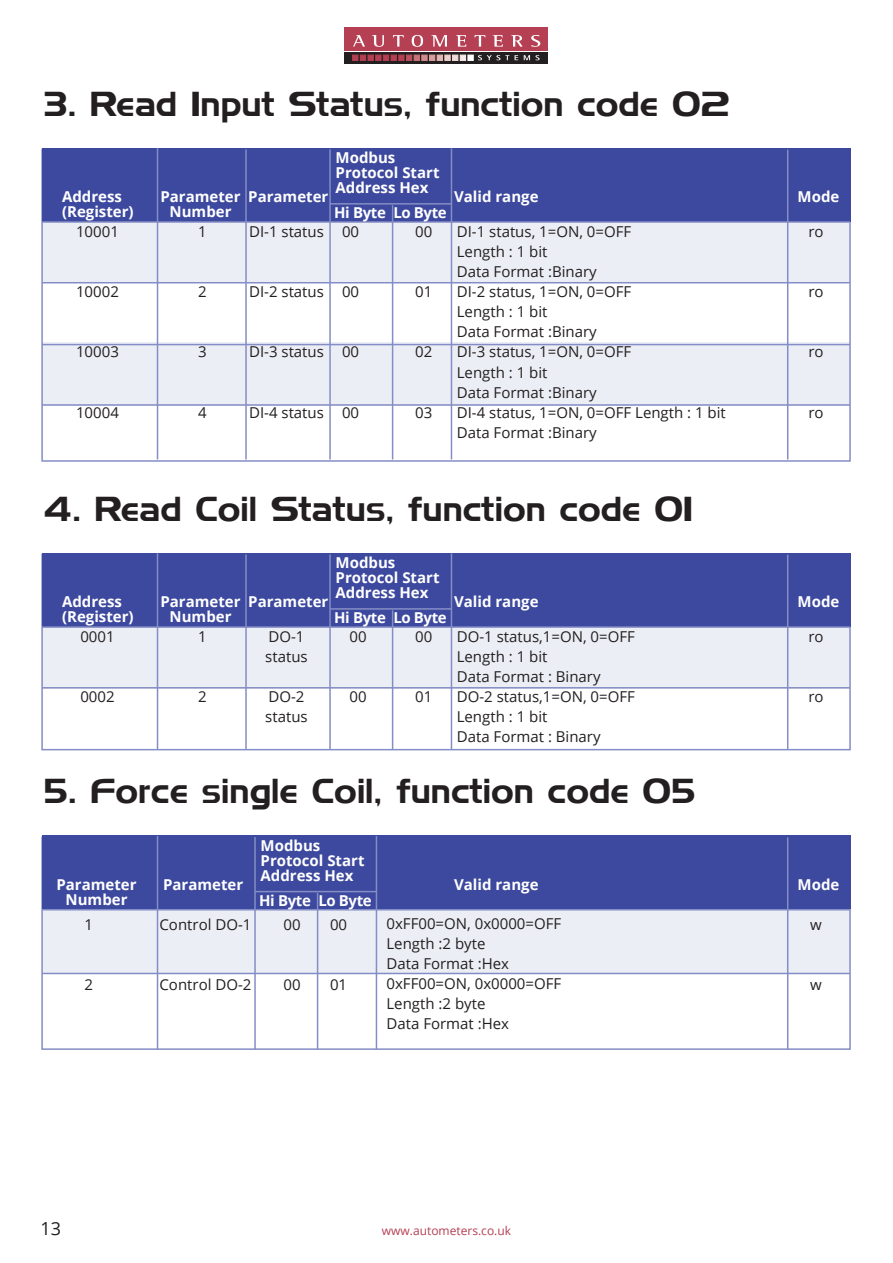
<style>
.page{position:relative;width:893px;height:1263px;background:#fff}
.page>*{position:absolute;margin:0;border:0;box-sizing:border-box;transform-origin:0 0}
.t1{font:34.5px "Denmark";color:#231f20}
.t2{font:18px "Open Sans";color:#231f20}
.t3{font:15px/20.1px "Open Sans";color:#231f20}
.t4{font:700 15px/15px "Open Sans";color:#fff}
.t5{font:700 15px "Open Sans";letter-spacing:-.025em;color:#fff}
.t6{font:12px "Open Sans";color:#b53f53}
</style>
<div class="page">
<svg style="left:344px;top:27px;width:204px;height:37px"></svg>
<div style="left:345px;top:27px;width:203px;height:24px;background:#b53f53"></div>
<svg style="left:345px;top:52px;width:203px;height:11px"></svg>
<svg style="left:352px;top:55px;width:188px;height:6px"></svg>
<svg style="left:353px;top:35px;width:187px;height:12px"></svg>
<div style="left:42px;top:220px;width:808px;height:63px;background:#eceef6"></div>
<div style="left:42px;top:343px;width:808px;height:63px;background:#eceef6"></div>
<hr style="left:42px;top:404px;width:808px;height:2px;background:#848dc5">
<hr style="left:42px;top:282px;width:808px;height:1px;background:#848dc5">
<hr style="left:42px;top:344px;width:808px;height:1px;background:#848dc5">
<div style="left:42px;top:148px;width:808px;height:73px;background:#3d499e"></div>
<hr style="left:42px;top:221px;width:808px;height:2px;background:#848dc5">
<hr style="left:330px;top:203px;width:121px;height:2px;background:#848dc5">
<hr style="left:392px;top:205px;width:1px;height:254px;background:#848dc5">
<hr style="left:787px;top:150px;width:1px;height:309px;background:#848dc5">
<hr style="left:451px;top:148px;width:1px;height:311px;background:#848dc5">
<hr style="left:157px;top:148px;width:1px;height:311px;background:#848dc5">
<hr style="left:329px;top:149px;width:2px;height:310px;background:#848dc5">
<hr style="left:245px;top:149px;width:2px;height:310px;background:#848dc5">
<div style="left:42px;top:625px;width:808px;height:63px;background:#eceef6"></div>
<div style="left:41px;top:554px;width:810px;height:196px;border:2px solid #848dc5"></div>
<hr style="left:42px;top:687px;width:808px;height:1px;background:#848dc5">
<div style="left:42px;top:553px;width:808px;height:73px;background:#3d499e"></div>
<hr style="left:42px;top:626px;width:808px;height:2px;background:#848dc5">
<hr style="left:330px;top:608px;width:121px;height:2px;background:#848dc5">
<hr style="left:392px;top:610px;width:1px;height:140px;background:#848dc5">
<hr style="left:787px;top:555px;width:1px;height:195px;background:#848dc5">
<hr style="left:451px;top:553px;width:1px;height:197px;background:#848dc5">
<hr style="left:157px;top:553px;width:1px;height:197px;background:#848dc5">
<hr style="left:329px;top:554px;width:2px;height:196px;background:#848dc5">
<hr style="left:245px;top:554px;width:2px;height:196px;background:#848dc5">
<div style="left:42px;top:910px;width:808px;height:63px;background:#eceef6"></div>
<hr style="left:42px;top:973px;width:808px;height:1px;background:#848dc5">
<div style="left:42px;top:836px;width:808px;height:73px;background:#3d499e"></div>
<hr style="left:42px;top:909px;width:808px;height:1px;background:#848dc5">
<hr style="left:255px;top:891px;width:121px;height:1px;background:#848dc5">
<hr style="left:317px;top:893px;width:1px;height:156px;background:#848dc5">
<hr style="left:787px;top:837px;width:1px;height:212px;background:#848dc5">
<hr style="left:376px;top:836px;width:1px;height:213px;background:#848dc5">
<hr style="left:157px;top:836px;width:1px;height:213px;background:#848dc5">
<hr style="left:254px;top:837px;width:2px;height:212px;background:#848dc5">
<h1 class="t1" style="left:44px;top:83px;width:688px">3. Read Input Status, function code 02</h1>
<p class="t4" style="left:336px;top:150px;width:105px">Modbus<br>Protocol Start<br>Address Hex</p>
<p class="t4" style="left:62px;top:189px;width:73px">Address (Register)</p>
<p class="t4" style="left:798px;top:189px;width:43px">Mode</p>
<p class="t4" style="left:454px;top:189px;width:86px">Valid range</p>
<p class="t4" style="left:160px;top:189px;width:82px;text-align:center">Parameter<br>Number</p>
<p class="t4" style="left:248px;top:189px;width:82px">Parameter</p>
<p class="t5" style="left:334px;top:202px;width:114px">Hi Byte Lo Byte</p>
<p class="t3" style="left:76px;top:221px;width:44px">10001</p>
<p class="t3" style="left:76px;top:281px;width:44px">10002</p>
<p class="t3" style="left:76px;top:342px;width:44px">10003</p>
<p class="t3" style="left:76px;top:402px;width:44px">10004</p>
<p class="t3" style="left:198px;top:221px;width:10px">1</p>
<p class="t3" style="left:249px;top:221px;width:76px">DI-1 status</p>
<p class="t3" style="left:342px;top:221px;width:19px">00</p>
<p class="t3" style="left:198px;top:281px;width:10px">2</p>
<p class="t3" style="left:249px;top:281px;width:76px">DI-2 status</p>
<p class="t3" style="left:342px;top:281px;width:19px">00</p>
<p class="t3" style="left:198px;top:342px;width:10px">3</p>
<p class="t3" style="left:249px;top:342px;width:76px">DI-3 status</p>
<p class="t3" style="left:342px;top:342px;width:19px">00</p>
<p class="t3" style="left:198px;top:402px;width:10px">4</p>
<p class="t3" style="left:249px;top:402px;width:76px">DI-4 status</p>
<p class="t3" style="left:342px;top:402px;width:19px">00</p>
<p class="t3" style="left:415px;top:221px;width:19px">00</p>
<p class="t3" style="left:415px;top:281px;width:19px">01</p>
<p class="t3" style="left:415px;top:342px;width:19px">02</p>
<p class="t3" style="left:415px;top:402px;width:19px">03</p>
<p class="t3" style="left:457px;top:221px;width:271px">DI-1 status, 1=ON, 0=OFF<br>Length : 1 bit<br>Data Format :Binary<br>DI-2 status, 1=ON, 0=OFF<br>Length : 1 bit<br>Data Format :Binary<br>DI-3 status, 1=ON, 0=OFF<br>Length : 1 bit<br>Data Format :Binary<br>DI-4 status, 1=ON, 0=OFF Length : 1 bit<br>Data Format :Binary</p>
<p class="t3" style="left:808px;top:221px;width:17px">ro</p>
<p class="t3" style="left:808px;top:281px;width:17px">ro</p>
<p class="t3" style="left:808px;top:342px;width:17px">ro</p>
<p class="t3" style="left:808px;top:402px;width:17px">ro</p>
<h1 class="t1" style="left:44px;top:488px;width:650px">4. Read Coil Status, function code 01</h1>
<p class="t4" style="left:336px;top:555px;width:105px">Modbus<br>Protocol Start<br>Address Hex</p>
<p class="t4" style="left:62px;top:594px;width:73px">Address (Register)</p>
<p class="t4" style="left:798px;top:594px;width:43px">Mode</p>
<p class="t4" style="left:454px;top:594px;width:86px">Valid range</p>
<p class="t4" style="left:160px;top:594px;width:82px;text-align:center">Parameter<br>Number</p>
<p class="t4" style="left:248px;top:594px;width:82px">Parameter</p>
<p class="t5" style="left:334px;top:607px;width:114px">Hi Byte Lo Byte</p>
<p class="t3" style="left:80px;top:626px;width:36px">0001</p>
<p class="t3" style="left:80px;top:686px;width:36px">0002</p>
<p class="t3" style="left:198px;top:626px;width:10px">1</p>
<p class="t3" style="left:198px;top:686px;width:10px">2</p>
<p class="t3" style="left:265px;top:626px;width:44px">DO-1 status</p>
<p class="t3" style="left:265px;top:686px;width:44px">DO-2 status</p>
<p class="t3" style="left:350px;top:626px;width:19px">00</p>
<p class="t3" style="left:350px;top:686px;width:19px">00</p>
<p class="t3" style="left:415px;top:626px;width:19px">00</p>
<p class="t3" style="left:415px;top:686px;width:19px">01</p>
<p class="t3" style="left:457px;top:626px;width:180px">DO-1 status,1=ON, 0=OFF<br>Length : 1 bit<br>Data Format : Binary<br>DO-2 status,1=ON, 0=OFF<br>Length : 1 bit<br>Data Format : Binary</p>
<p class="t3" style="left:808px;top:626px;width:17px">ro</p>
<p class="t3" style="left:808px;top:686px;width:17px">ro</p>
<h1 class="t1" style="left:44px;top:770px;width:654px">5. Force single Coil, function code 05</h1>
<p class="t4" style="left:261px;top:837px;width:105px">Modbus<br>Protocol Start<br>Address Hex</p>
<p class="t4" style="left:57px;top:876px;width:82px;text-align:center">Parameter<br>Number</p>
<p class="t4" style="left:798px;top:876px;width:43px">Mode</p>
<p class="t4" style="left:454px;top:876px;width:86px">Valid range</p>
<p class="t4" style="left:163px;top:876px;width:82px">Parameter</p>
<p class="t5" style="left:259px;top:890px;width:114px">Hi Byte Lo Byte</p>
<p class="t3" style="left:85px;top:914px;width:10px">1</p>
<p class="t3" style="left:85px;top:974px;width:10px">2</p>
<p class="t3" style="left:160px;top:914px;width:93px">Control DO-1</p>
<p class="t3" style="left:160px;top:974px;width:93px">Control DO-2</p>
<p class="t3" style="left:284px;top:914px;width:19px">00</p>
<p class="t3" style="left:284px;top:974px;width:19px">00</p>
<p class="t3" style="left:330px;top:914px;width:19px">00</p>
<p class="t3" style="left:330px;top:974px;width:19px">01</p>
<p class="t3" style="left:386px;top:913px;width:176px">0xFF00=ON, 0x0000=OFF<br>Length :2 byte<br>Data Format :Hex<br>0xFF00=ON, 0x0000=OFF<br>Length :2 byte<br>Data Format :Hex</p>
<p class="t3" style="left:810px;top:914px;width:13px">w</p>
<p class="t3" style="left:810px;top:974px;width:13px">w</p>
<p class="t2" style="left:40px;top:1216px;width:22px">13</p>
<p class="t6" style="left:382px;top:1223px;width:131px">www.autometers.co.uk</p>
</div>
